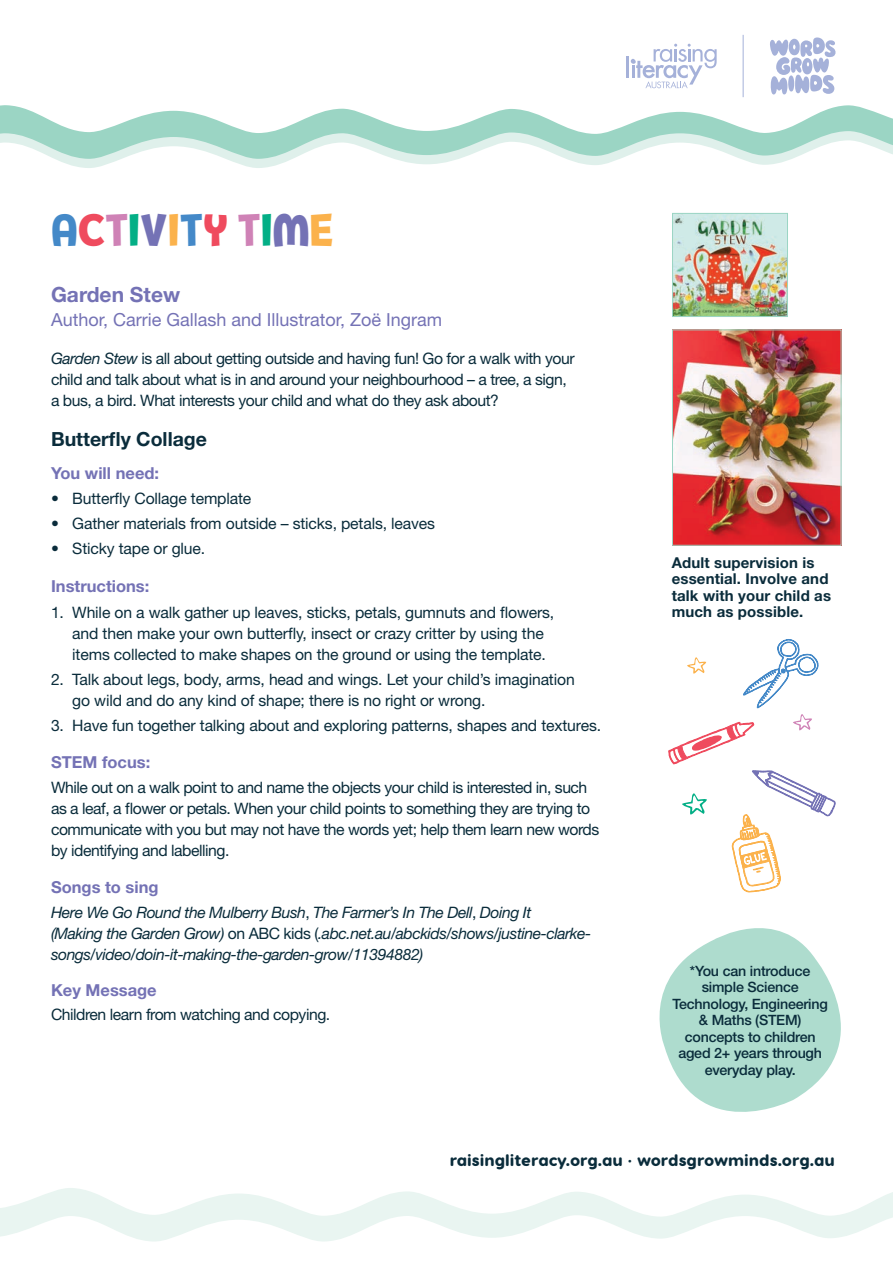
<style>
.page{position:relative;width:893px;height:1263px;background:#fff}
.page>*{position:absolute;margin:0;border:0;box-sizing:border-box;transform-origin:0 0}
.t1{font:900 45px "Pequena Neo";color:#4489c8}
.Act_Heading{font:700 21px "Helvetica Neue LT Std";color:#7472b5}
.Body_bullet{font:700 19.5px "Helvetica Neue LT Std";color:#0a2c3b}
.Act_Heading-2{font:18px "Helvetica Neue LT Std";color:#7472b5}
.Act_Green_sub{font:700 16.5px "Helvetica Neue LT Std";color:#7472b5}
.t2{font:800 16.5px "Visby Round CF";color:#0a2c3b}
.Act_body{font:15.75px/21px "Helvetica Neue LT Std";letter-spacing:-.03em;color:#0a2c3b}
.Act_Body_bullets{font:15.75px/21px "Helvetica Neue LT Std";letter-spacing:-.01em;color:#0a2c3b}
.Act_body-2{font:italic 15.75px/21px "Helvetica Neue LT Std";letter-spacing:-.03em;color:#0a2c3b}
.Act_Supervision{font:700 15px/16.5px "Helvetica Neue LT Std";letter-spacing:.01em;color:#0a2c3b}
.Act_body-3{font:500 14.25px/16.5px "Helvetica Neue LT Std";letter-spacing:-.015em;color:#0a2c3b;text-align:center}
.s1{color:#ef4b5e}
.s2{color:#cf82b6}
.s3{color:#03af86}
.s4{color:#7472b5}
.s5{color:#fbb24c}
.s6{font-style:italic}
.s7{font-style:normal}
</style>
<div class="page">
<svg style="left:659px;top:928px;width:182px;height:184px;fill:#aedcce"></svg>
<svg style="left:743px;top:639px;width:75px;height:69px"></svg>
<svg style="left:668px;top:722px;width:86px;height:42px"></svg>
<svg style="left:732px;top:770px;width:103px;height:122px"></svg>
<svg style="left:687px;top:657px;width:19px;height:17px"></svg>
<svg style="left:793px;top:714px;width:19px;height:16px"></svg>
<svg style="left:682px;top:793px;width:25px;height:21px"></svg>
<img style="left:674px;top:331px;width:165px;height:213px">
<div style="left:672px;top:329px;width:169px;height:217px;border:1px solid #9bd5c4"></div>
<img style="left:674px;top:215px;width:112px;height:100px">
<div style="left:672px;top:213px;width:116px;height:104px;border:1px solid #9bd5c4"></div>
<svg style="left:0;top:1188px;width:893px;height:54px"></svg>
<svg style="left:0;top:92px;width:893px;height:76px"></svg>
<hr style="left:626px;top:56px;width:3px;height:22px;background:#a5b1d9">
<svg style="left:630px;top:44px;width:87px;height:44px"></svg>
<svg style="left:770px;top:37px;width:66px;height:58px"></svg>
<hr style="left:743px;top:35px;width:1px;height:62px;background:#a5b1d9">
<p class="t1" style="left:51px;top:200px;width:284px">A<span class="s1">C</span><span class="s2">T</span><span class="s3">I</span><span class="s4">V</span><span class="s5">I</span>T<span class="s1">Y</span> <span class="s2">T</span><span class="s3">I</span><span class="s4">M</span><span class="s5">E</span></p>
<p class="Act_Heading" style="left:51px;top:281px;width:131px">Garden Stew</p>
<p class="Act_Heading-2" style="left:51px;top:308px;width:393px">Author, Carrie Gallash and Illustrator, Zoë Ingram</p>
<p class="Act_body" style="left:51px;top:347px;width:525px"><span class="s6">Garden Stew</span> is all about getting outside and having fun! Go for a walk with your child and talk about what is in and around your neighbourhood – a tree, a sign, a bus, a bird. What interests your child and what do they ask about?</p>
<p class="Body_bullet" style="left:51px;top:427px;width:157px">Butterfly Collage</p>
<p class="Act_Green_sub" style="left:51px;top:463px;width:110px">You will need:</p>
<p class="Act_Body_bullets" style="left:51px;top:488px;width:202px">• Butterfly Collage template</p>
<p class="Act_Body_bullets" style="left:51px;top:513px;width:385px">• Gather materials from outside – sticks, petals, leaves</p>
<p class="Act_Body_bullets" style="left:51px;top:538px;width:156px">• Sticky tape or glue.</p>
<p class="Act_Green_sub" style="left:51px;top:576px;width:100px">Instructions:</p>
<p class="Act_Body_bullets" style="left:72px;top:601px;width:483px;text-indent:-21px">1. While on a walk gather up leaves, sticks, petals, gumnuts and flowers, and then make your own butterfly, insect or crazy critter by using the items collected to make shapes on the ground or using the template.</p>
<p class="Act_Body_bullets" style="left:72px;top:669px;width:504px;text-indent:-21px">2. Talk about legs, body, arms, head and wings. Let your child’s imagination go wild and do any kind of shape; there is no right or wrong.</p>
<p class="Act_Body_bullets" style="left:51px;top:715px;width:552px">3. Have fun together talking about and exploring patterns, shapes and textures.</p>
<p class="Act_Green_sub" style="left:51px;top:752px;width:101px">STEM focus:</p>
<p class="Act_body" style="left:51px;top:777px;width:550px">While out on a walk point to and name the objects your child is interested in, such as a leaf, a flower or petals. When your child points to something they are trying to communicate with you but may not have the words yet; help them learn new words by identifying and labelling.</p>
<p class="Act_Green_sub" style="left:51px;top:876px;width:109px">Songs to sing</p>
<p class="Act_body-2" style="left:51px;top:901px;width:542px">Here We Go Round the Mulberry Bush<span class="s7">,</span> The Farmer’s In The Dell<span class="s7">,</span> Doing It<br>(Making the Garden Grow) <span class="s7">on ABC kids (</span>.abc.net.au/abckids/shows/justine-clarke&shy;songs/video/doin-it-making-the-garden-grow/11394882)</p>
<p class="Act_Green_sub" style="left:51px;top:980px;width:107px">Key Message</p>
<p class="Act_body" style="left:51px;top:1004px;width:281px">Children learn from watching and copying.</p>
<p class="Act_Supervision" style="left:672px;top:554px;width:161px">Adult supervision is essential. Involve and talk with your child as much as possible.</p>
<p class="Act_body-3" style="left:672px;top:962px;width:157px">*You can introduce simple Science<br>Technology, Engineering &amp; Maths (STEM) concepts to children aged 2+ years through everyday play.</p>
<p class="t2" style="left:450px;top:1149px;width:387px">raisingliteracy.org.au • wordsgrowminds.org.au</p>
</div>
